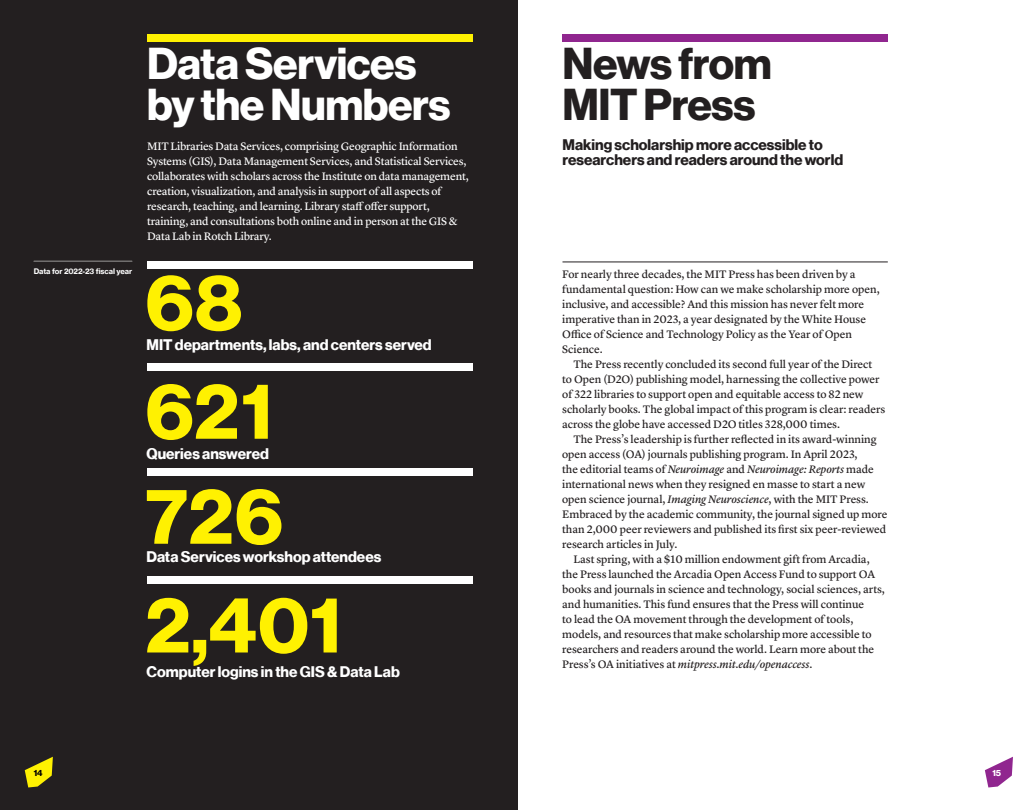
<style>
.page{position:relative;width:1035px;height:810px;background:#fff}
.page>*{position:absolute;margin:0;border:0;box-sizing:border-box;transform-origin:0 0}
.INFOGRAPHIC{font:75px "N Haas Grotesk DS Std 75 Bd";letter-spacing:.015em;color:#fff101}
.HEADLINE{font:43.75px/41.2px "N Haas Grotesk DS Std 75 Bd";letter-spacing:-.01em;color:#fff}
.HEADLINE-2{font:43.75px/41.2px "N Haas Grotesk DS Std 75 Bd";letter-spacing:-.01em;color:#231f20}
.SUB_HEAD{font:15px "N Haas Grotesk DS Pro 75 Bd";color:#fff}
.HEADLINE-3{font:15px/15px "N Haas Grotesk DS Pro 75 Bd";color:#231f20}
.BODYCOPY{font:11.25px/15px "Lyon Text Regular No.2";letter-spacing:-.005em;color:#231f20}
.HEADLINE-4{font:11.25px/15px "Lyon Text Regular No.2";letter-spacing:-.015em;color:#fff}
.FIRST_PARAGRAPH{font:11.25px/15px "Lyon Text Regular No.2";letter-spacing:-.005em;color:#231f20}
.t1{font:8.75px "N Haas Grotesk DS Std 75 Bd";color:#000}
.t2{font:8.75px "N Haas Grotesk DS Std 75 Bd";color:#fff}
.CAPTION_BOLD{font:7.5px "N Haas Grotesk TX Pro 75 Bd";letter-spacing:-.015em;color:#fff}
.s1{font-style:italic}
</style>
<div class="page">
<svg style="left:985px;top:757px;width:28px;height:31px"></svg>
<div style="left:0;top:0;width:518px;height:810px;background:#231f20"></div>
<div style="left:562px;top:34px;width:326px;height:8px;background:#90268f"></div>
<hr style="left:562px;top:262px;width:326px;height:1px;background:#231f20">
<div style="left:147px;top:34px;width:326px;height:8px;background:#fff101"></div>
<div style="left:147px;top:261px;width:326px;height:7px;background:#fff"></div>
<div style="left:147px;top:364px;width:326px;height:7px;background:#fff"></div>
<div style="left:147px;top:468px;width:326px;height:7px;background:#fff"></div>
<div style="left:147px;top:576px;width:326px;height:8px;background:#fff"></div>
<hr style="left:34px;top:261px;width:98px;height:1px;background:#fff">
<svg style="left:25px;top:757px;width:28px;height:31px"></svg>
<p class="CAPTION_BOLD" style="left:34px;top:267px;width:100px">Data for 2022-23 fiscal year</p>
<p class="HEADLINE" style="left:147px;top:43px;width:305px">Data Services by the Numbers</p>
<p class="HEADLINE-4" style="left:147px;top:138px;width:323px">MIT Libraries Data Services, comprising Geographic Information Systems (GIS), Data Management Services, and Statistical Services, collaborates with scholars across the Institute on data management, creation, visualization, and analysis in support of all aspects of research, teaching, and learning. Library staff offer support, training, and consultations both online and in person at the GIS &amp; Data Lab in Rotch Library.</p>
<p class="INFOGRAPHIC" style="left:145px;top:260px;width:98px">68</p>
<p class="SUB_HEAD" style="left:147px;top:336px;width:287px">MIT departments, labs, and centers served</p>
<p class="INFOGRAPHIC" style="left:145px;top:369px;width:129px">621</p>
<p class="SUB_HEAD" style="left:147px;top:445px;width:124px">Queries answered</p>
<p class="INFOGRAPHIC" style="left:145px;top:474px;width:139px">726</p>
<p class="SUB_HEAD" style="left:147px;top:548px;width:236px">Data Services workshop attendees</p>
<p class="INFOGRAPHIC" style="left:145px;top:582px;width:198px">2,401</p>
<p class="SUB_HEAD" style="left:147px;top:663px;width:255px">Computer logins in the GIS &amp; Data Lab</p>
<p class="HEADLINE-2" style="left:562px;top:43px;width:211px">News from<br>MIT Press</p>
<p class="HEADLINE-3" style="left:562px;top:137px;width:282px">Making scholarship more accessible to researchers and readers around the world</p>
<p class="FIRST_PARAGRAPH" style="left:562px;top:266px;width:319px">For nearly three decades, the MIT Press has been driven by a fundamental question: How can we make scholarship more open, inclusive, and accessible? And this mission has never felt more imperative than in 2023, a year designated by the White House Office of Science and Technology Policy as the Year of Open Science.</p>
<p class="BODYCOPY" style="left:562px;top:356px;width:325px;text-indent:11px">The Press recently concluded its second full year of the Direct<br>to Open (D2O) publishing model, harnessing the collective power of 322 libraries to support open and equitable access to 82 new scholarly books. The global impact of this program is clear: readers across the globe have accessed D2O titles 328,000 times.</p>
<p class="BODYCOPY" style="left:562px;top:431px;width:327px;text-indent:11px">The Press’s leadership is further reflected in its award-winning open access (OA) journals publishing program. In April 2023,<br>the editorial teams of <span class="s1">Neuroimage</span> and <span class="s1">Neuroimage: Reports</span> made international news when they resigned en masse to start a new open science journal, <span class="s1">Imaging Neuroscience</span>, with the MIT Press.<br>Embraced by the academic community, the journal signed up more than 2,000 peer reviewers and published its first six peer-reviewed research articles in July.</p>
<p class="BODYCOPY" style="left:562px;top:551px;width:324px;text-indent:11px">Last spring, with a $10 million endowment gift from Arcadia, the Press launched the Arcadia Open Access Fund to support OA books and journals in science and technology, social sciences, arts, and humanities. This fund ensures that the Press will continue<br>to lead the OA movement through the development of tools, models, and resources that make scholarship more accessible to researchers and readers around the world. Learn more about the Press’s OA initiatives at <span class="s1">mitpress.mit.edu/openaccess</span>.</p>
<p class="t1" style="left:34px;top:768px;width:10px">14</p>
<p class="t2" style="left:992px;top:768px;width:10px">15</p>
</div>
